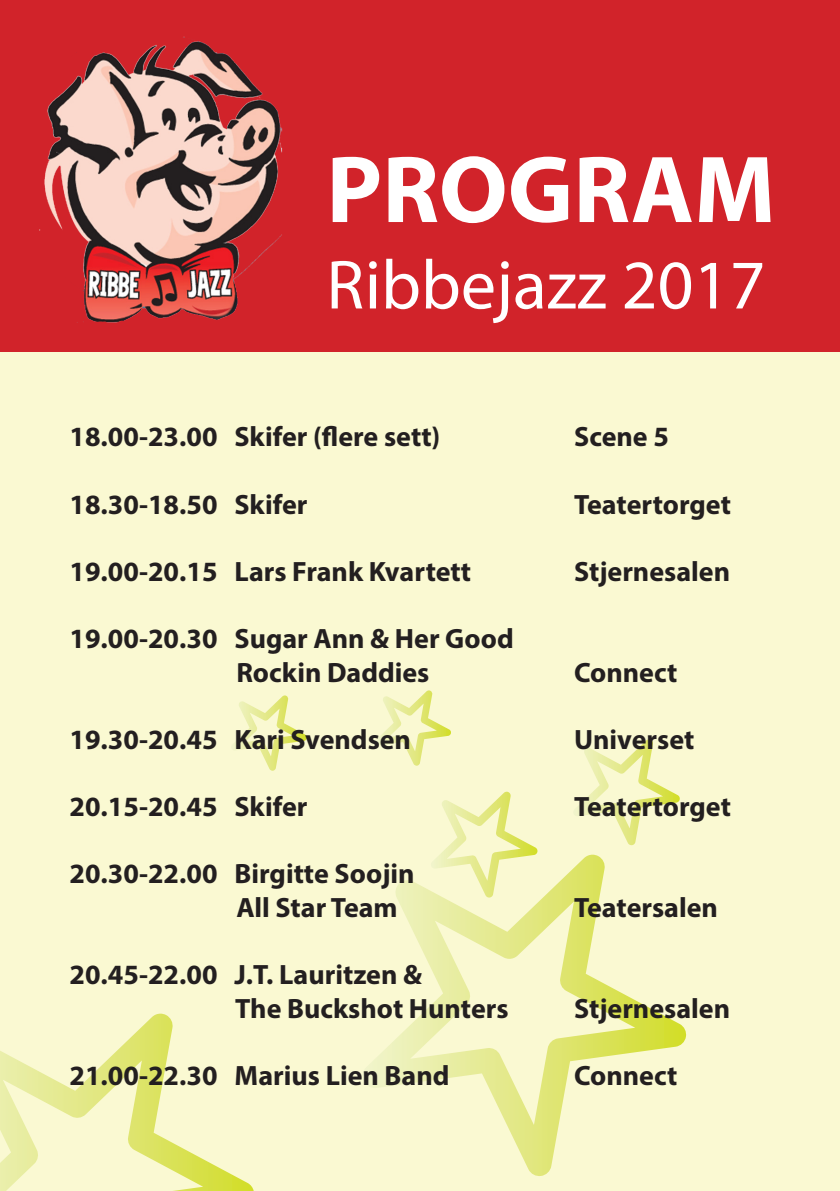
<style>
.page{position:relative;width:840px;height:1191px;background:#fff}
.page>*{position:absolute;margin:0;border:0;box-sizing:border-box;transform-origin:0 0}
.t1{font:700 96px "Myriad Pro";color:#fff}
.t2{font:70px "Myriad Pro";color:#fff}
.t3{font:700 28px "Myriad Pro";color:#231f20}
</style>
<div class="page">
<div style="left:0;top:351px;width:839px;height:840px;background:#faf9d2"></div>
<svg style="left:577px;top:739px;width:102px;height:106px"></svg>
<svg style="left:441px;top:791px;width:96px;height:63px"></svg>
<svg style="left:378px;top:690px;width:72px;height:76px"></svg>
<svg style="left:234px;top:695px;width:73px;height:76px"></svg>
<div style="left:0;top:0;width:839px;height:351px;background:#d1232a"></div>
<img style="left:39px;top:36px;width:244px;height:287px">
<svg style="left:373px;top:854px;width:313px;height:322px"></svg>
<svg style="left:0;top:1013px;width:253px;height:178px"></svg>
<p class="t1" style="left:326px;top:127px;width:450px">PROGRAM</p>
<p class="t2" style="left:326px;top:242px;width:440px">Ribbejazz 2017</p>
<p class="t3" style="left:69px;top:419px;width:372px">18.00-23.00 Skifer (flere sett)</p>
<p class="t3" style="left:573px;top:419px;width:96px">Scene 5</p>
<p class="t3" style="left:69px;top:486px;width:239px">18.30-18.50 Skifer</p>
<p class="t3" style="left:573px;top:486px;width:158px">Teatertorget</p>
<p class="t3" style="left:69px;top:553px;width:403px">19.00-20.15 Lars Frank Kvartett</p>
<p class="t3" style="left:573px;top:553px;width:157px">Stjernesalen</p>
<p class="t3" style="left:69px;top:620px;width:445px">19.00-20.30 Sugar Ann &amp; Her Good</p>
<p class="t3" style="left:236px;top:654px;width:194px">Rockin Daddies</p>
<p class="t3" style="left:573px;top:654px;width:105px">Connect</p>
<p class="t3" style="left:69px;top:721px;width:343px">19.30-20.45 Kari Svendsen</p>
<p class="t3" style="left:573px;top:721px;width:122px">Universet</p>
<p class="t3" style="left:69px;top:788px;width:239px">20.15-20.45 Skifer</p>
<p class="t3" style="left:573px;top:788px;width:158px">Teatertorget</p>
<p class="t3" style="left:69px;top:855px;width:346px">20.30-22.00 Birgitte Soojin</p>
<p class="t3" style="left:236px;top:889px;width:163px">All Star Team</p>
<p class="t3" style="left:573px;top:889px;width:145px">Teatersalen</p>
<p class="t3" style="left:69px;top:956px;width:354px">20.45-22.00 J.T. Lauritzen &amp;</p>
<p class="t3" style="left:235px;top:990px;width:275px">The Buckshot Hunters</p>
<p class="t3" style="left:573px;top:990px;width:157px">Stjernesalen</p>
<p class="t3" style="left:69px;top:1057px;width:381px">21.00-22.30 Marius Lien Band</p>
<p class="t3" style="left:573px;top:1057px;width:105px">Connect</p>
</div>
